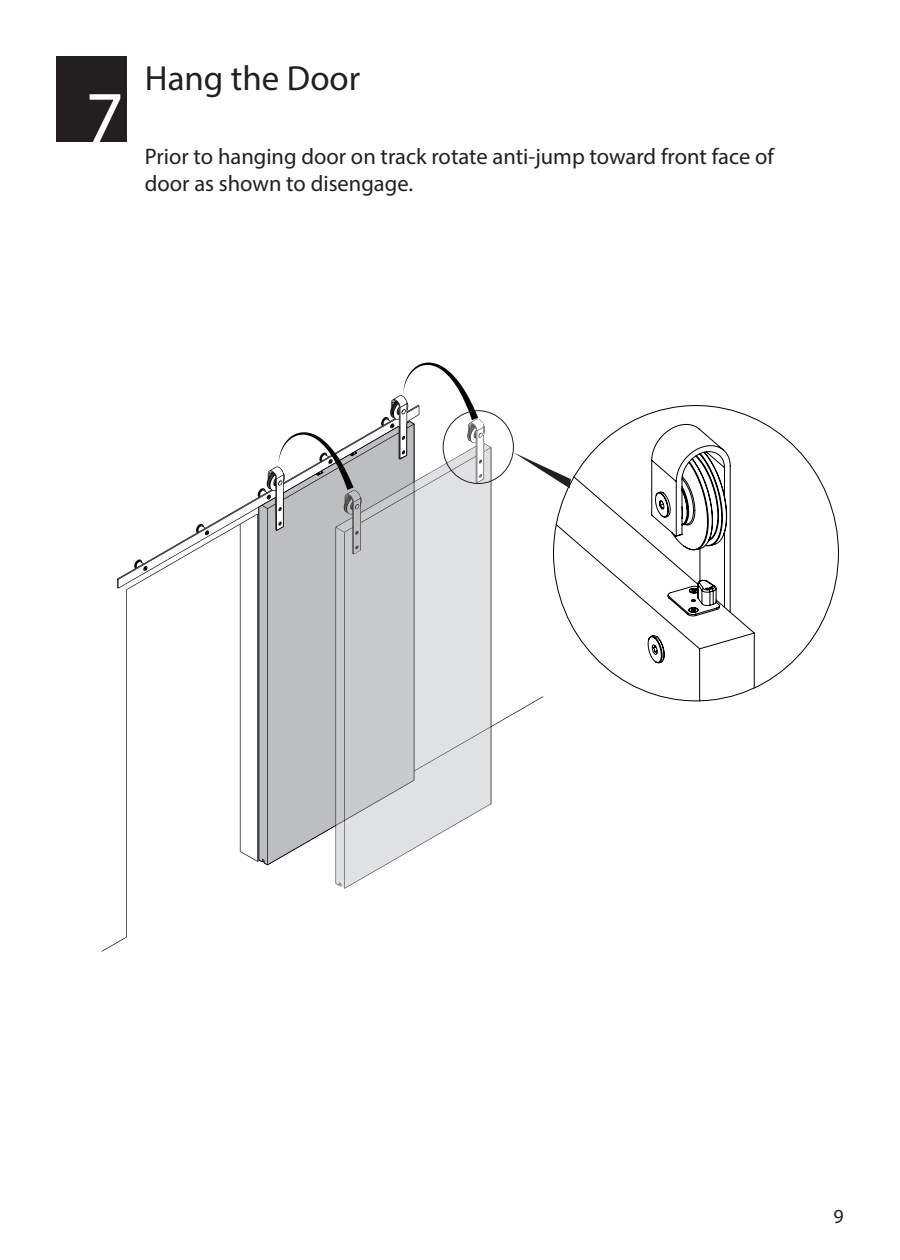
<style>
.page{position:relative;width:900px;height:1260px;background:#fff}
.page>*{position:absolute;margin:0;border:0;box-sizing:border-box;transform-origin:0 0}
.t1{font:75px "Myriad Pro";color:#fff}
.t2{font:35px "Myriad Pro";color:#231f20}
.t3{font:22.5px/27px "Myriad Pro";color:#231f20}
.t4{font:20px "Myriad Pro";color:#231f20}
</style>
<div class="page">
<svg style="left:102px;top:395px;width:441px;height:556px"></svg>
<svg style="left:278px;top:427px;width:214px;height:462px"></svg>
<svg style="left:403px;top:363px;width:75px;height:57px"></svg>
<img style="left:336px;top:490px;width:26px;height:64px">
<img style="left:467px;top:419px;width:18px;height:24px">
<div style="left:56px;top:57px;width:71px;height:85px;background:#231f20"></div>
<svg style="left:555px;top:424px;width:200px;height:278px"></svg>
<div style="left:443px;top:410px;width:71px;height:74px;border:1px solid #231f20;border-radius:50%"></div>
<svg style="left:513px;top:452px;width:58px;height:36px"></svg>
<h1 class="t1" style="left:85px;top:89px;width:40px">7</h1>
<h2 class="t2" style="left:145px;top:65px;width:217px">Hang the Door</h2>
<p class="t3" style="left:145px;top:145px;width:631px">Prior to hanging door on track rotate anti-jump toward front face of door as shown to disengage.</p>
<p class="t4" style="left:833px;top:1209px;width:12px">9</p>
</div>
